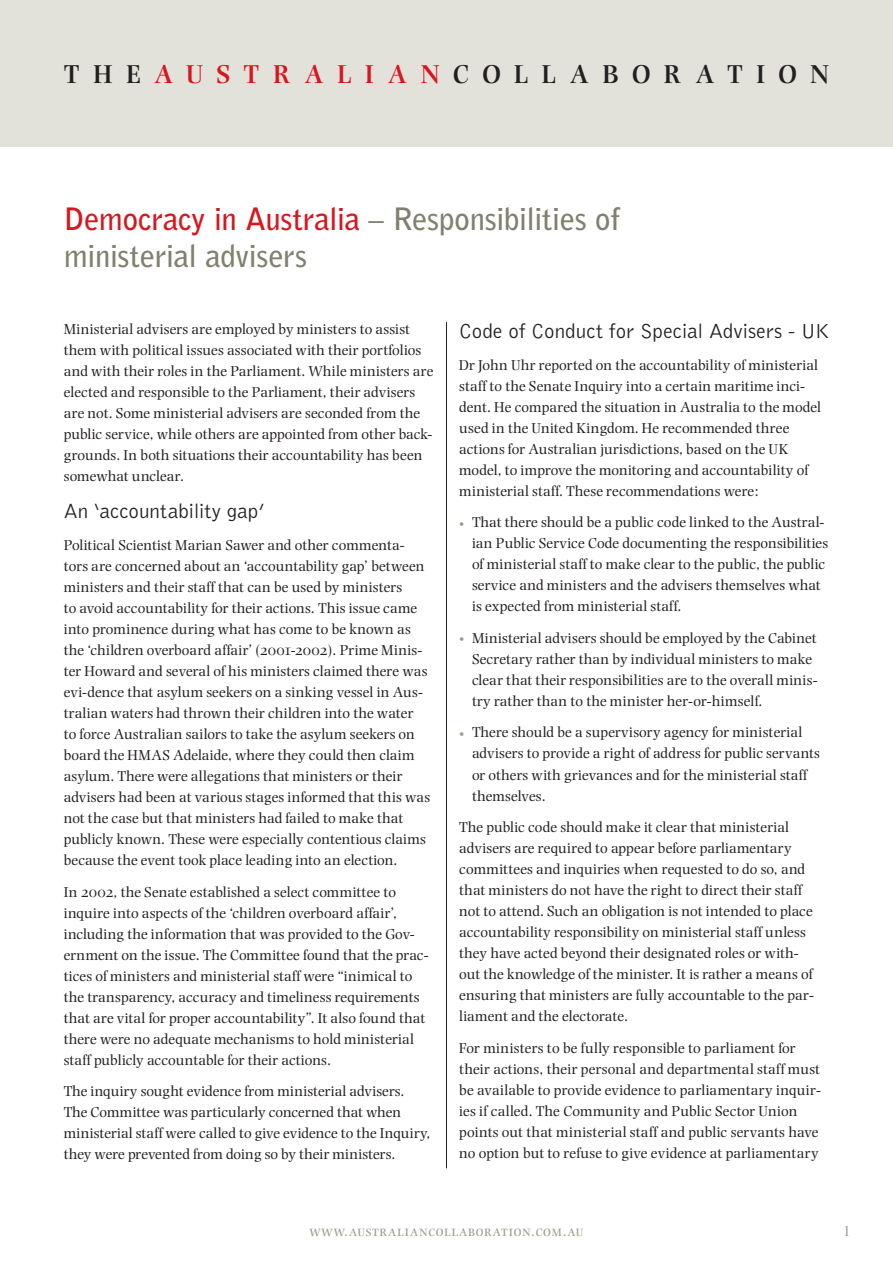
<style>
.page{position:relative;width:893px;height:1263px;background:#fff}
.page>*{position:absolute;margin:0;border:0;box-sizing:border-box;transform-origin:0 0}
.Title_2{font:700 30.75px/37.5px "Bell Gothic";letter-spacing:-.015em;color:#82806e}
.t1{font:27px "Photina MT Semi Bold Os F";letter-spacing:.5em;color:#231f20}
.Subtitle{font:300 21px "Bell Gothic";color:#231f20}
.Body{font:15px/21px "Photina MT Regular Os F";letter-spacing:.005em;color:#231f20}
.dot_point{font:15px/21px "Photina MT Regular Os F";letter-spacing:.005em;color:#231f20}
.t2{font:15px "Photina MT Regular Expert";letter-spacing:.04em;color:#9e9d8d}
.t3{font:15px "Times";color:#9e9d8d}
.s1{color:#d7171f}
.s2{color:#9e9d8d}
</style>
<div class="page">
<div style="left:0;top:0;width:893px;height:146px;background:#e2e2da"></div>
<hr style="left:446px;top:322px;width:1px;height:846px;background:#231f20">
<p class="t1" style="left:64px;top:59px;width:656px">THE<span class="s1">AUST RA LIA N</span>COLLA BORAT</p>
<p class="t1" style="left:757px;top:59px;width:74px">ION</p>
<p class="Title_2" style="left:64px;top:200px;width:558px"><span class="s1">Democracy in Australia</span> – Responsibilities of ministerial advisers</p>
<p class="Body" style="left:64px;top:319px;width:371px">Ministerial advisers are employed by ministers to assist them with political issues associated with their portfolios and with their roles in the Parliament. While ministers are elected and responsible to the Parliament, their advisers are not. Some ministerial advisers are seconded from the public service, while others are appointed from other back&shy;grounds. In both situations their accountability has been somewhat unclear.</p>
<p class="Subtitle" style="left:64px;top:500px;width:202px">An ‘accountability gap’</p>
<p class="Body" style="left:64px;top:535px;width:368px">Political Scientist Marian Sawer and other commenta&shy;tors are concerned about an ‘accountability gap’ between ministers and their staff that can be used by ministers<br>to avoid accountability for their actions. This issue came into prominence during what has come to be known as the ‘children overboard affair’ (2001-2002). Prime Minis&shy;ter Howard and several of his ministers claimed there was evi-dence that asylum seekers on a sinking vessel in Aus&shy;tralian waters had thrown their children into the water<br>to force Australian sailors to take the asylum seekers on board the HMAS Adelaide, where they could then claim asylum. There were allegations that ministers or their advisers had been at various stages informed that this was not the case but that ministers had failed to make that publicly known. These were especially contentious claims because the event took place leading into an election.</p>
<p class="Body" style="left:64px;top:881px;width:366px">In 2002, the Senate established a select committee to inquire into aspects of the ‘children overboard affair’, including the information that was provided to the Gov&shy;ernment on the issue. The Committee found that the prac&shy;tices of ministers and ministerial staff were “inimical to the transparency, accuracy and timeliness requirements that are vital for proper accountability”. It also found that there were no adequate mechanisms to hold ministerial staff publicly accountable for their actions.</p>
<p class="Body" style="left:64px;top:1081px;width:368px">The inquiry sought evidence from ministerial advisers.<br>The Committee was particularly concerned that when ministerial staff were called to give evidence to the Inquiry, they were prevented from doing so by their ministers.</p>
<p class="Subtitle" style="left:459px;top:320px;width:371px">Code of Conduct for Special Advisers - UK</p>
<p class="Body" style="left:459px;top:355px;width:363px">Dr John Uhr reported on the accountability of ministerial staff to the Senate Inquiry into a certain maritime inci&shy;dent. He compared the situation in Australia to the model used in the United Kingdom. He recommended three actions for Australian jurisdictions, based on the UK model, to improve the monitoring and accountability of ministerial staff. These recommendations were:</p>
<p class="dot_point" style="left:472px;top:512px;width:358px;text-indent:-13px"><span class="s2">•</span> That there should be a public code linked to the Austral&shy;ian Public Service Code documenting the responsibilities of ministerial staff to make clear to the public, the public service and ministers and the advisers themselves what is expected from ministerial staff.</p>
<p class="dot_point" style="left:472px;top:628px;width:347px;text-indent:-13px"><span class="s2">•</span> Ministerial advisers should be employed by the Cabinet Secretary rather than by individual ministers to make clear that their responsibilities are to the overall minis&shy;try rather than to the minister her-or-himself.</p>
<p class="dot_point" style="left:472px;top:722px;width:350px;text-indent:-13px"><span class="s2">•</span> There should be a supervisory agency for ministerial advisers to provide a right of address for public servants or others with grievances and for the ministerial staff themselves.</p>
<p class="Body" style="left:459px;top:817px;width:356px">The public code should make it clear that ministerial advisers are required to appear before parliamentary committees and inquiries when requested to do so, and that ministers do not have the right to direct their staff not to attend. Such an obligation is not intended to place accountability responsibility on ministerial staff unless they have acted beyond their designated roles or with&shy;out the knowledge of the minister. It is rather a means of ensuring that ministers are fully accountable to the par&shy;liament and the electorate.</p>
<p class="Body" style="left:459px;top:1037px;width:363px">For ministers to be fully responsible to parliament for their actions, their personal and departmental staff must be available to provide evidence to parliamentary inquir&shy;ies if called. The Community and Public Sector Union points out that ministerial staff and public servants have no option but to refuse to give evidence at parliamentary</p>
<p class="t2" style="left:309px;top:1225px;width:276px">www.australiancollaboration.com.au</p>
<p class="t3" style="left:843px;top:1217px;width:9px">1</p>
</div>
